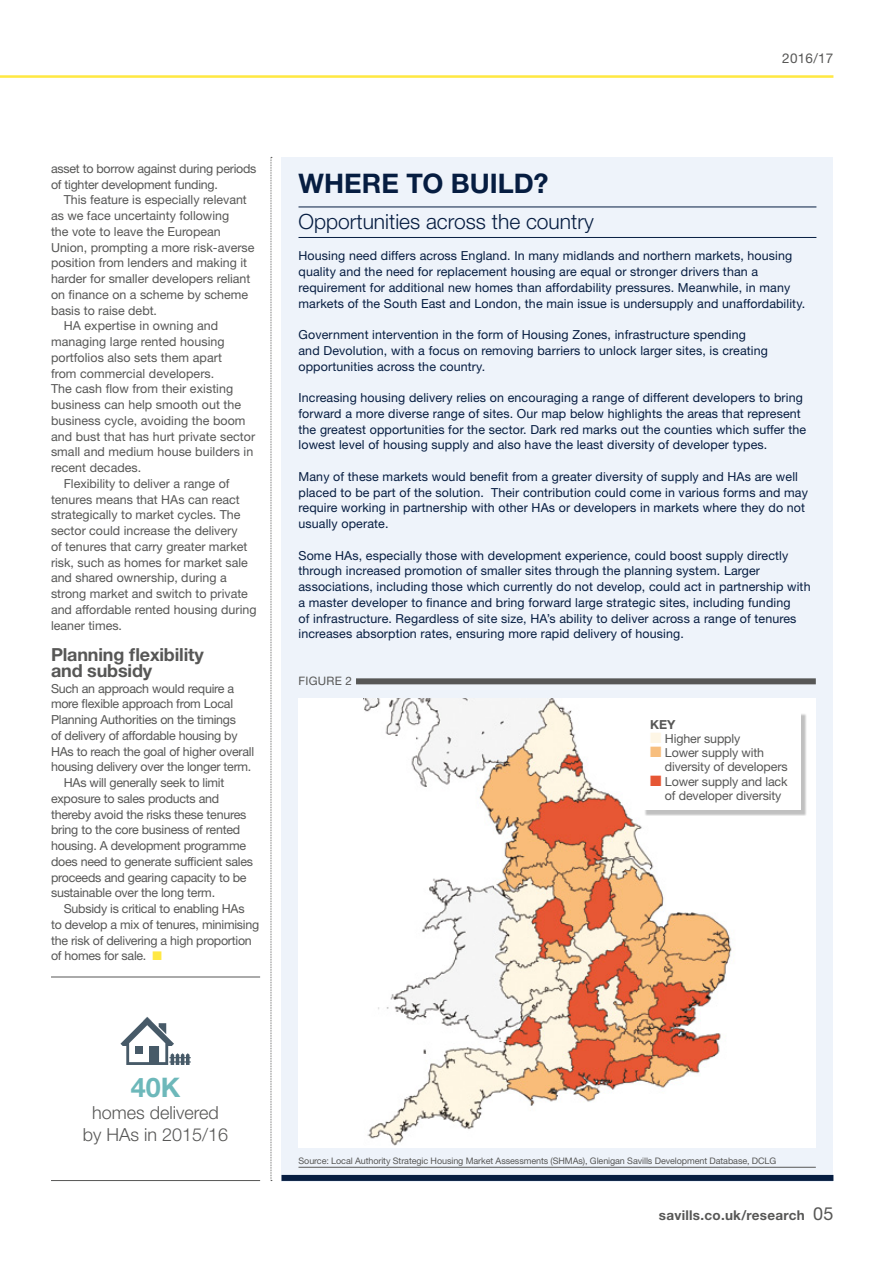
<style>
.page{position:relative;width:893px;height:1263px;background:#fff}
.page>*{position:absolute;margin:0;border:0;box-sizing:border-box;transform-origin:0 0}
.t1{font:700 27px "Helvetica Neue LT Std";color:#061d41}
.t2{font:700 27px "Helvetica Neue LT Std";color:#6db8ba}
.t3{font:300 21px "Helvetica Neue LT Std";color:#061d41}
.t4{font:700 18px/15.8px "Helvetica Neue LT Std";letter-spacing:-.01em;color:#575756}
.t5{font:300 18px/21.6px "Helvetica Neue LT Std";color:#575756;text-align:center}
.t6{font:700 13.5px "Helvetica Neue LT Std";letter-spacing:.02em;color:#575756}
.t7{font:13.5px "Helvetica Neue LT Std";letter-spacing:.02em;color:#575756}
.t8{font:12.45px/15.8px "Helvetica Neue LT Std";letter-spacing:.01em;color:#061d41}
.t9{font:12.45px/14.2px "Helvetica Neue LT Std";color:#575756}
.t10{font:12.45px/15.8px "Helvetica Neue LT Std";letter-spacing:-.02em;color:#575756}
.t11{font:700 12.45px "Helvetica Neue LT Std";color:#575756}
.t12{font:11.7px "Helvetica Neue LT Std";letter-spacing:.02em;color:#575756}
.t13{font:9px "Helvetica Neue LT Std";letter-spacing:-.01em;color:#575756}
.s1{color:#ffe843}
.s2{color:#fef6e5}
.s3{color:#f7be7e}
.s4{color:#e65634}
.s5{font-weight:400;font-size:18px}
</style>
<div class="page">
<hr style="left:0;top:75px;width:833px;height:3px;background:#ffe843">
<svg style="left:271px;top:157px;width:1px;height:1024px"></svg>
<div style="left:281px;top:157px;width:552px;height:1024px;background:#eef3fa"></div>
<div style="left:281px;top:1175px;width:552px;height:6px;background:#061d41"></div>
<hr style="left:298px;top:207px;width:518px;height:1px;background:#061d41">
<hr style="left:298px;top:237px;width:518px;height:1px;background:#061d41">
<div style="left:356px;top:678px;width:460px;height:6px;background:#575756"></div>
<div style="left:298px;top:698px;width:518px;height:449px;background:#fff"></div>
<img style="left:363px;top:698px;width:369px;height:448px">
<hr style="left:298px;top:1167px;width:518px;height:1px;background:#575756">
<div style="left:644px;top:714px;width:163px;height:102px;background:#000;opacity:.25"></div>
<div style="left:642px;top:711px;width:159px;height:99px;background:#fff"></div>
<hr style="left:51px;top:976px;width:209px;height:1px;background:#575756">
<hr style="left:51px;top:1180px;width:209px;height:1px;background:#575756">
<svg style="left:120px;top:1017px;width:71px;height:48px"></svg>
<p class="t7" style="left:782px;top:50px;width:53px">2016/17</p>
<p class="t10" style="left:51px;top:160px;width:207px">asset to borrow against during periods of tighter development funding.</p>
<p class="t9" style="left:64px;top:193px;width:185px">This feature is especially relevant</p>
<p class="t9" style="left:51px;top:208px;width:180px">as we face uncertainty following</p>
<p class="t9" style="left:51px;top:224px;width:171px">the vote to leave the European</p>
<p class="t9" style="left:51px;top:240px;width:205px">Union, prompting a more risk-averse</p>
<p class="t9" style="left:51px;top:256px;width:198px">position from lenders and making it</p>
<p class="t9" style="left:51px;top:271px;width:201px">harder for smaller developers reliant</p>
<p class="t9" style="left:51px;top:287px;width:199px">on finance on a scheme by scheme</p>
<p class="t9" style="left:51px;top:303px;width:108px">basis to raise debt.</p>
<p class="t9" style="left:64px;top:319px;width:156px">HA expertise in owning and</p>
<p class="t9" style="left:51px;top:334px;width:175px">managing large rented housing</p>
<p class="t9" style="left:51px;top:350px;width:172px">portfolios also sets them apart</p>
<p class="t9" style="left:51px;top:366px;width:165px">from commercial developers.</p>
<p class="t9" style="left:51px;top:382px;width:184px">The cash flow from their existing</p>
<p class="t9" style="left:51px;top:397px;width:192px">business can help smooth out the</p>
<p class="t9" style="left:51px;top:413px;width:196px">business cycle, avoiding the boom</p>
<p class="t9" style="left:51px;top:429px;width:206px">and bust that has hurt private sector</p>
<p class="t9" style="left:51px;top:445px;width:204px">small and medium house builders in</p>
<p class="t9" style="left:51px;top:460px;width:92px">recent decades.</p>
<p class="t9" style="left:64px;top:476px;width:167px">Flexibility to deliver a range of</p>
<p class="t9" style="left:51px;top:492px;width:190px">tenures means that HAs can react</p>
<p class="t9" style="left:51px;top:508px;width:191px">strategically to market cycles. The</p>
<p class="t9" style="left:51px;top:523px;width:188px">sector could increase the delivery</p>
<p class="t9" style="left:51px;top:539px;width:198px">of tenures that carry greater market</p>
<p class="t9" style="left:51px;top:555px;width:198px">risk, such as homes for market sale</p>
<p class="t9" style="left:51px;top:571px;width:177px">and shared ownership, during a</p>
<p class="t9" style="left:51px;top:586px;width:198px">strong market and switch to private</p>
<p class="t9" style="left:51px;top:602px;width:207px">and affordable rented housing during</p>
<p class="t9" style="left:51px;top:618px;width:73px">leaner times.</p>
<h3 class="t4" style="left:51px;top:646px;width:154px">Planning flexibility and subsidy</h3>
<p class="t10" style="left:51px;top:680px;width:185px">Such an approach would require a</p>
<p class="t10" style="left:51px;top:696px;width:184px">more flexible approach from Local</p>
<p class="t10" style="left:51px;top:712px;width:187px">Planning Authorities on the timings</p>
<p class="t10" style="left:51px;top:727px;width:188px">of delivery of affordable housing by</p>
<p class="t10" style="left:51px;top:743px;width:205px">HAs to reach the goal of higher overall</p>
<p class="t10" style="left:51px;top:759px;width:202px">housing delivery over the longer term.</p>
<p class="t10" style="left:64px;top:775px;width:162px">HAs will generally seek to limit</p>
<p class="t10" style="left:51px;top:790px;width:170px">exposure to sales products and</p>
<p class="t10" style="left:51px;top:806px;width:197px">thereby avoid the risks these tenures</p>
<p class="t10" style="left:51px;top:822px;width:191px">bring to the core business of rented</p>
<p class="t10" style="left:51px;top:838px;width:197px">housing. A development programme</p>
<p class="t10" style="left:51px;top:853px;width:204px">does need to generate sufficient sales</p>
<p class="t10" style="left:51px;top:869px;width:197px">proceeds and gearing capacity to be</p>
<p class="t10" style="left:51px;top:885px;width:166px">sustainable over the long term.</p>
<p class="t10" style="left:64px;top:901px;width:182px">Subsidy is critical to enabling HAs</p>
<p class="t10" style="left:51px;top:916px;width:210px">to develop a mix of tenures, minimising</p>
<p class="t10" style="left:51px;top:932px;width:202px">the risk of delivering a high proportion</p>
<p class="t10" style="left:51px;top:948px;width:112px">of homes for sale. <span class="s1">■</span></p>
<h1 class="t1" style="left:298px;top:167px;width:252px">WHERE TO BUILD?</h1>
<h2 class="t3" style="left:298px;top:208px;width:297px">Opportunities across the country</h2>
<p class="t8" style="left:298px;top:248px;width:508px">Housing need differs across England. In many midlands and northern markets, housing quality and the need for replacement housing are equal or stronger drivers than a requirement for additional new homes than affordability pressures. Meanwhile, in many markets of the South East and London, the main issue is undersupply and unaffordability.</p>
<p class="t8" style="left:298px;top:327px;width:471px">Government intervention in the form of Housing Zones, infrastructure spending and Devolution, with a focus on removing barriers to unlock larger sites, is creating opportunities across the country.</p>
<p class="t8" style="left:298px;top:390px;width:509px">Increasing housing delivery relies on encouraging a range of different developers to bring forward a more diverse range of sites. Our map below highlights the areas that represent the greatest opportunities for the sector. Dark red marks out the counties which suffer the lowest level of housing supply and also have the least diversity of developer types.</p>
<p class="t8" style="left:298px;top:468px;width:511px">Many of these markets would benefit from a greater diversity of supply and HAs are well placed to be part of the solution. Their contribution could come in various forms and may require working in partnership with other HAs or developers in markets where they do not usually operate.</p>
<p class="t8" style="left:298px;top:547px;width:514px">Some HAs, especially those with development experience, could boost supply directly through increased promotion of smaller sites through the planning system. Larger associations, including those which currently do not develop, could act in partnership with a master developer to finance and bring forward large strategic sites, including funding<br>of infrastructure. Regardless of site size, HA’s ability to deliver across a range of tenures increases absorption rates, ensuring more rapid delivery of housing.</p>
<p class="t12" style="left:298px;top:674px;width:55px">FIGURE 2</p>
<p class="t11" style="left:650px;top:717px;width:27px">KEY</p>
<p class="t9" style="left:650px;top:731px;width:92px"><span class="s2">■</span> Higher supply</p>
<p class="t9" style="left:665px;top:745px;width:124px;text-indent:-15px"><span class="s3">■</span> Lower supply with diversity of developers</p>
<p class="t9" style="left:665px;top:774px;width:124px;text-indent:-15px"><span class="s4">■</span> Lower supply and lack of developer diversity</p>
<h1 class="t2" style="left:131px;top:1071px;width:51px">40K</h1>
<h3 class="t5" style="left:83px;top:1101px;width:147px">homes delivered by HAs in 2015/16</h3>
<p class="t13" style="left:298px;top:1155px;width:479px">Source: Local Authority Strategic Housing Market Assessments (SHMAs), Glenigan Savills Development Database, DCLG</p>
<p class="t6" style="left:659px;top:1207px;width:176px">savills.co.uk/research <span class="s5">05</span></p>
</div>
